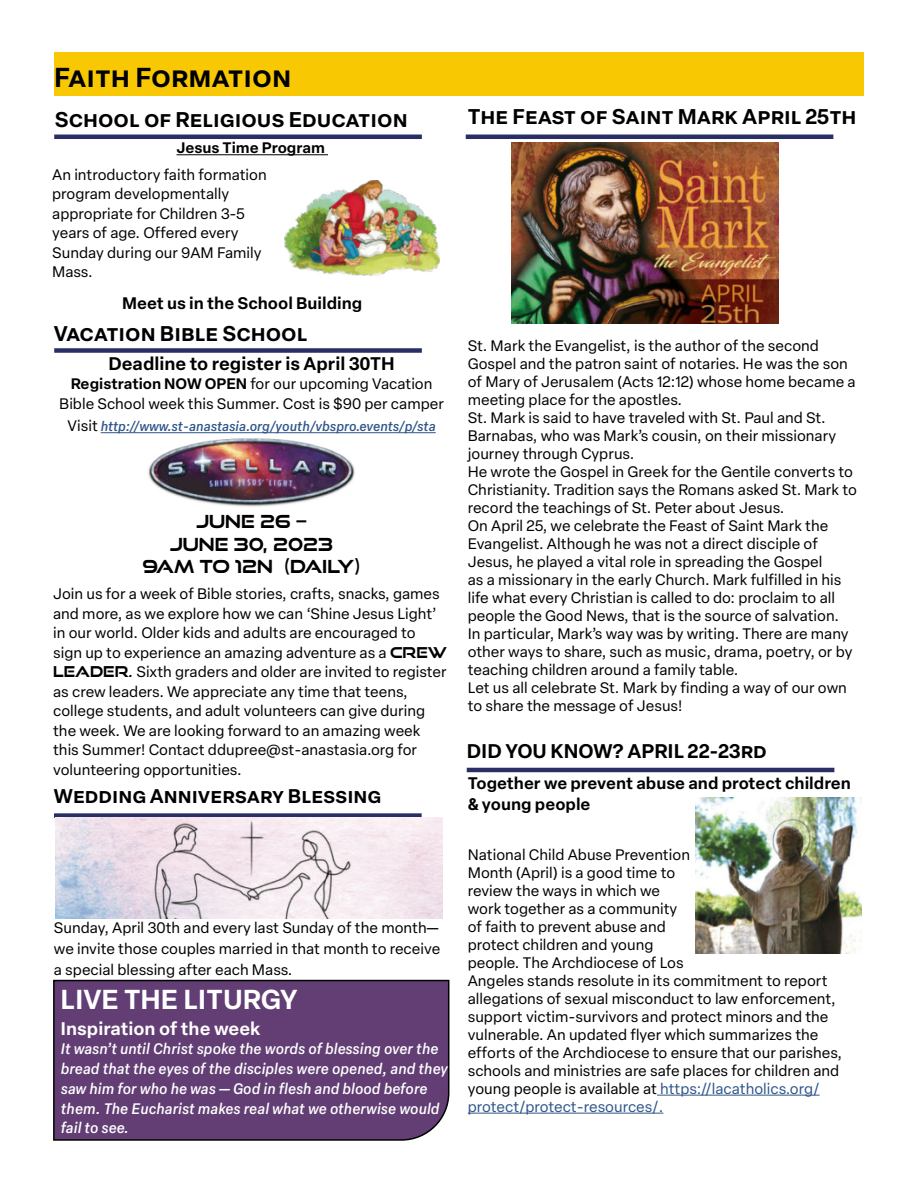
<style>
.page{position:relative;width:918px;height:1188px;background:#fff}
.page>*{position:absolute;margin:0;border:0;box-sizing:border-box;transform-origin:0 0}
.t1{font:600 27px "Elza Text";color:#000}
.t2{font:600 27px "Elza Text";color:#fff}
.t3{font:600 21px "Elza Text";color:#000}
.t4{font:600 19.5px "Elza Text";color:#000}
.t5{font:700 18px "Good Times Rg";color:#000}
.t6{font:600 18px "Elza Text";color:#000}
.t7{font:600 18px "Elza Text";color:#fff}
.t8{font:600 16.5px/21px "Elza Text";color:#000}
.t9{font:15px/18px "Elza Text";color:#000}
.t10{font:italic 500 15px/19.8px "Elza Text";color:#fff}
.t11{font:600 15px "Elza Text";color:#000}
.t12{font:italic 500 13.5px "Elza Text";color:#30558a}
.s1{font-weight:600}
.s2{font-weight:400;font-style:normal;font-size:15px;color:#000}
.s3{font-family:"Good Times Rg";font-weight:700}
.s4{font-weight:500;font-style:italic}
.s5{color:#30558a}
</style>
<div class="page">
<hr style="left:101px;top:432px;width:335px;height:1px;background:#30558a">
<div style="left:54px;top:53px;width:810px;height:43px;background:#f8c903"></div>
<hr style="left:467px;top:768px;width:367px;height:4px;background:#292e64">
<hr style="left:54px;top:135px;width:368px;height:4px;background:#292e64">
<hr style="left:177px;top:154px;width:151px;height:1px;background:#000">
<div style="left:54px;top:348px;width:368px;height:5px;background:#292e64"></div>
<img style="left:284px;top:181px;width:155px;height:94px">
<hr style="left:657px;top:1095px;width:163px;height:1px;background:#30558a">
<hr style="left:468px;top:1113px;width:195px;height:1px;background:#30558a">
<img style="left:696px;top:797px;width:166px;height:157px">
<hr style="left:466px;top:135px;width:367px;height:4px;background:#292e64">
<img style="left:512px;top:143px;width:267px;height:180px">
<img style="left:148px;top:438px;width:207px;height:69px">
<div style="left:54px;top:813px;width:368px;height:5px;background:#292e64"></div>
<img style="left:55px;top:818px;width:388px;height:100px">
<div style="left:53px;top:979px;width:397px;height:162px;background:#623e74"></div>
<p class="t1" style="left:54px;top:56px;width:239px">Faith Formation</p>
<p class="t3" style="left:55px;top:103px;width:354px">School of Religious Education</p>
<p class="t11" style="left:177px;top:136px;width:150px">Jesus Time Program</p>
<p class="t9" style="left:52px;top:164px;width:216px;line-height:19.5px">An introductory faith formation program developmentally appropriate for Children 3-5 years of age. Offered every<br>Sunday during our 9AM Family<br>Mass.</p>
<p class="t8" style="left:122px;top:291px;width:242px">Meet us in the School Building</p>
<p class="t3" style="left:54px;top:317px;width:255px">Vacation Bible School</p>
<p class="t6" style="left:108px;top:349px;width:288px">Deadline to register is April 30TH</p>
<p class="t9" style="left:59px;top:374px;width:386px;line-height:19.5px;text-align:center"><span class="s1">Registration NOW OPEN</span> for our upcoming Vacation<br>Bible School week this Summer. Cost is $90 per camper</p>
<p class="t12" style="left:67px;top:416px;width:370px"><span class="s2">Visit</span> http://www.st-anastasia.org/youth/vbspro.events/p/sta</p>
<p class="t5" style="left:196px;top:511px;width:112px">JUNE 26 –</p>
<p class="t5" style="left:170px;top:533px;width:165px">JUNE 30, 2023</p>
<p class="t5" style="left:142px;top:556px;width:220px">9AM TO 12N (DAILY)</p>
<p class="t9" style="left:53px;top:584px;width:395px;line-height:19.5px">Join us for a week of Bible stories, crafts, snacks, games and more, as we explore how we can ‘Shine Jesus Light’ in our world. Older kids and adults are encouraged to sign up to experience an amazing adventure as a <span class="s3">CREW LEADER</span><span class="s4">.</span> Sixth graders and older are invited to register as crew leaders. We appreciate any time that teens, college students, and adult volunteers can give during the week. We are looking forward to an amazing week this Summer! Contact ddupree@st-anastasia.org for volunteering opportunities.</p>
<p class="t4" style="left:54px;top:781px;width:329px">Wedding Anniversary Blessing</p>
<p class="t9" style="left:54px;top:916px;width:388px;line-height:21px">Sunday, April 30th and every last Sunday of the month— we invite those couples married in that month to receive a special blessing after each Mass.</p>
<p class="t2" style="left:60px;top:978px;width:239px">LIVE THE LITURGY</p>
<p class="t7" style="left:60px;top:1015px;width:201px">Inspiration of the week</p>
<p class="t10" style="left:61px;top:1038px;width:389px">It wasn’t until Christ spoke the words of blessing over the bread that the eyes of the disciples were opened, and they saw him for who he was — God in flesh and blood before them. The Eucharist makes real what we otherwise would fail to see.</p>
<p class="t3" style="left:468px;top:100px;width:390px">The Feast of Saint Mark April 25th</p>
<p class="t9" style="left:468px;top:335px;width:389px">St. Mark the Evangelist, is the author of the second Gospel and the patron saint of notaries. He was the son of Mary of Jerusalem (Acts 12:12) whose home became a meeting place for the apostles.</p>
<p class="t9" style="left:468px;top:407px;width:370px">St. Mark is said to have traveled with St. Paul and St.<br>Barnabas, who was Mark’s cousin, on their missionary journey through Cyprus.</p>
<p class="t9" style="left:468px;top:461px;width:391px">He wrote the Gospel in Greek for the Gentile converts to<br>Christianity. Tradition says the Romans asked St. Mark to record the teachings of St. Peter about Jesus.</p>
<p class="t9" style="left:468px;top:515px;width:386px">On April 25, we celebrate the Feast of Saint Mark the Evangelist. Although he was not a direct disciple of Jesus, he played a vital role in spreading the Gospel<br>as a missionary in the early Church. Mark fulfilled in his life what every Christian is called to do: proclaim to all people the Good News, that is the source of salvation.<br>In particular, Mark’s way was by writing. There are many other ways to share, such as music, drama, poetry, or by teaching children around a family table.</p>
<p class="t9" style="left:468px;top:677px;width:381px">Let us all celebrate St. Mark by finding a way of our own to share the message of Jesus!</p>
<p class="t4" style="left:467px;top:735px;width:302px">DID YOU KNOW? APRIL 22-23rd</p>
<p class="t8" style="left:468px;top:772px;width:385px">Together we prevent abuse and protect children &amp; young people</p>
<p class="t9" style="left:468px;top:845px;width:376px">National Child Abuse Prevention<br>Month (April) is a good time to<br>review the ways in which we<br>work together as a community<br>of faith to prevent abuse and<br>protect children and young<br>people. The Archdiocese of Los<br>Angeles stands resolute in its commitment to report allegations of sexual misconduct to law enforcement, support victim-survivors and protect minors and the vulnerable. An updated flyer which summarizes the efforts of the Archdiocese to ensure that our parishes, schools and ministries are safe places for children and young people is available at <span class="s5">https://lacatholics.org/ protect/protect-resources/.</span></p>
</div>
